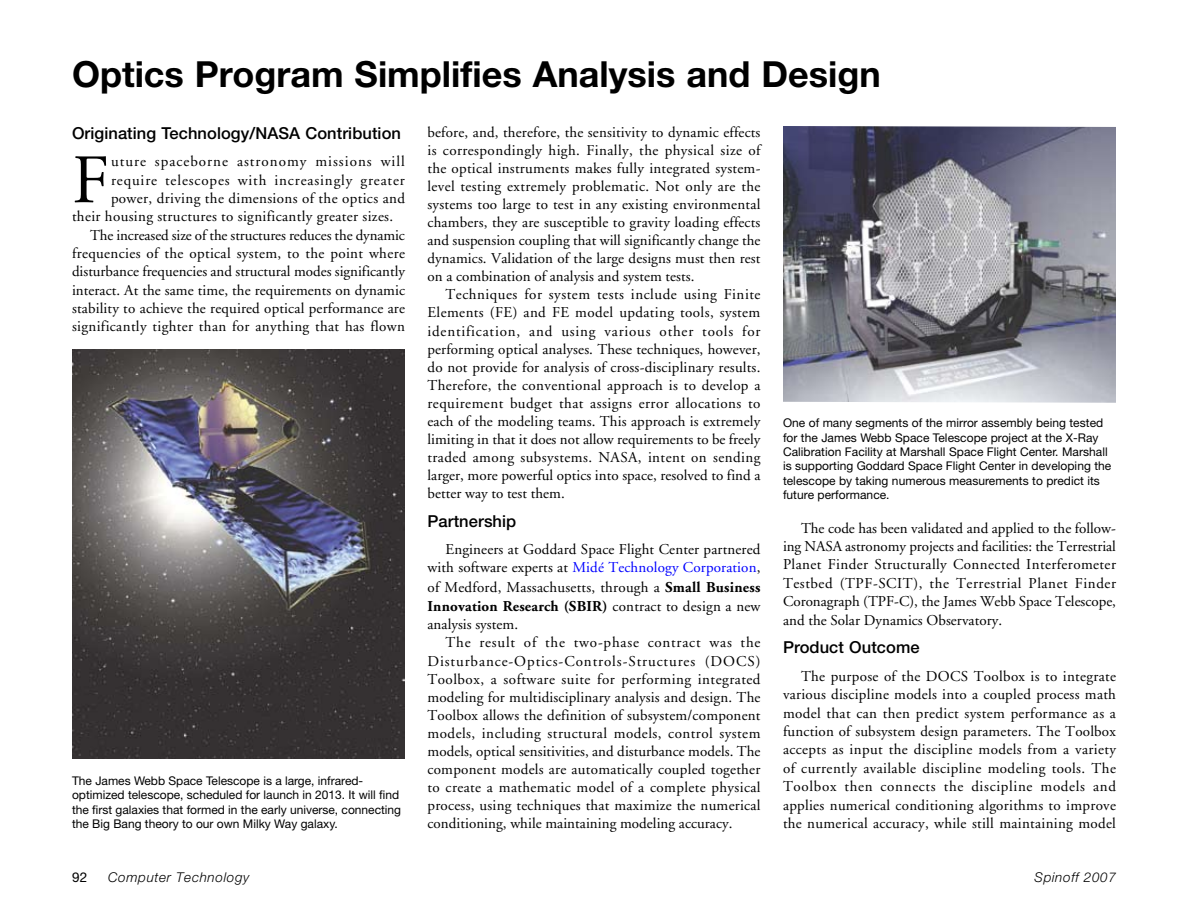
<style>
.page{position:relative;width:1188px;height:918px;background:#fff}
.page>*{position:absolute;margin:0;border:0;box-sizing:border-box;transform-origin:0 0}
.Drop_Cap{font:69.3px "Adobe Garamond";color:#000}
.t1{font:700 36px "Helvetica Neue";color:#000}
.Subhead{font:500 16.5px "Helvetica Neue";letter-spacing:.005em;color:#000}
.Drop_Cap-2{font:15px/18px "Adobe Garamond";letter-spacing:.01em;color:#000;text-align:justify}
.Drop_Cap-3{font:15px "Adobe Garamond";letter-spacing:.06em;color:#000}
.Drop_Cap-4{font:15px "Adobe Garamond";letter-spacing:.07em;color:#000}
.Page___Left{font:italic 300 13.5px "Helvetica Neue";letter-spacing:.05em;color:#000}
.Page___Left-2{font:13.5px "Helvetica Neue";color:#000}
.t2{font:12px/14.4px "Helvetica Neue";letter-spacing:.005em;color:#000}
.s1{color:#00f}
.s2{font-weight:700}
</style>
<div class="page">
<img style="left:72px;top:349px;width:333px;height:410px">
<img style="left:783px;top:126px;width:333px;height:277px">
<p class="t1" style="left:72px;top:52px;width:810px">Optics Program Simplifies Analysis and Design</p>
<p class="Subhead" style="left:72px;top:123px;width:331px">Originating Technology/NASA Contribution</p>
<p class="Drop_Cap" style="left:72px;top:143px;width:39px">F</p>
<p class="Drop_Cap-4" style="left:111px;top:153px;width:295px">uture spaceborne astronomy missions will</p>
<p class="Drop_Cap-3" style="left:111px;top:172px;width:295px">require telescopes with increasingly greater</p>
<p class="Drop_Cap-2" style="left:111px;top:189px;width:296px">power, driving the dimensions of the optics and</p>
<p class="Drop_Cap-2" style="left:72px;top:208px;width:323px">their housing structures to significantly greater sizes.</p>
<p class="Drop_Cap-2" style="left:72px;top:226px;width:335px;text-indent:18px">The increased size of the structures reduces the dynamic frequencies of the optical system, to the point where disturbance frequencies and structural modes significantly interact. At the same time, the requirements on dynamic stability to achieve the required optical performance are significantly tighter than for anything that has flown</p>
<p class="t2" style="left:72px;top:773px;width:331px">The James Webb Space Telescope is a large, infrared&shy;optimized telescope, scheduled for launch in 2013. It will find the first galaxies that formed in the early universe, connecting the Big Bang theory to our own Milky Way galaxy.</p>
<p class="Drop_Cap-2" style="left:428px;top:124px;width:335px">before, and, therefore, the sensitivity to dynamic effects is correspondingly high. Finally, the physical size of the optical instruments makes fully integrated system&shy;level testing extremely problematic. Not only are the systems too large to test in any existing environmental chambers, they are susceptible to gravity loading effects and suspension coupling that will significantly change the dynamics. Validation of the large designs must then rest on a combination of analysis and system tests.</p>
<p class="Drop_Cap-2" style="left:428px;top:286px;width:335px;text-indent:18px">Techniques for system tests include using Finite Elements (FE) and FE model updating tools, system identification, and using various other tools for performing optical analyses. These techniques, however, do not provide for analysis of cross-disciplinary results.<br>Therefore, the conventional approach is to develop a requirement budget that assigns error allocations to each of the modeling teams. This approach is extremely limiting in that it does not allow requirements to be freely traded among subsystems. NASA, intent on sending larger, more powerful optics into space, resolved to find a better way to test them.</p>
<p class="Subhead" style="left:428px;top:511px;width:90px">Partnership</p>
<p class="Drop_Cap-2" style="left:428px;top:540px;width:335px;text-align:right">Engineers at Goddard Space Flight Center partnered with software experts at <span class="s1">Midé Technology Corporation</span>,</p>
<p class="Drop_Cap-2" style="left:428px;top:577px;width:335px;line-height:19.8px">of Medford, Massachusetts, through a <span class="s2">Small Business<br>Innovation Research (SBIR)</span> contract to design a new</p>
<p class="Drop_Cap-2" style="left:428px;top:616px;width:92px">analysis system.</p>
<p class="Drop_Cap-2" style="left:428px;top:634px;width:335px;text-indent:18px">The result of the two-phase contract was the Disturbance-Optics-Controls-Structures (DOCS)<br>Toolbox, a software suite for performing integrated modeling for multidisciplinary analysis and design. The Toolbox allows the definition of subsystem/component models, including structural models, control system models, optical sensitivities, and disturbance models. The component models are automatically coupled together to create a mathematic model of a complete physical process, using techniques that maximize the numerical conditioning, while maintaining modeling accuracy.</p>
<p class="t2" style="left:783px;top:416px;width:330px">One of many segments of the mirror assembly being tested for the James Webb Space Telescope project at the X-Ray Calibration Facility at Marshall Space Flight Center. Marshall is supporting Goddard Space Flight Center in developing the telescope by taking numerous measurements to predict its future performance.</p>
<p class="Drop_Cap-2" style="left:783px;top:519px;width:335px;line-height:18.5px;text-indent:18px">The code has been validated and applied to the follow&shy;ing NASA astronomy projects and facilities: the Terrestrial Planet Finder Structurally Connected Interferometer Testbed (TPF-SCIT), the Terrestrial Planet Finder Coronagraph (TPF-C), the James Webb Space Telescope, and the Solar Dynamics Observatory.</p>
<p class="Subhead" style="left:783px;top:638px;width:138px">Product Outcome</p>
<p class="Drop_Cap-2" style="left:783px;top:667px;width:335px;line-height:18.5px;text-indent:18px">The purpose of the DOCS Toolbox is to integrate various discipline models into a coupled process math model that can then predict system performance as a function of subsystem design parameters. The Toolbox accepts as input the discipline models from a variety of currently available discipline modeling tools. The Toolbox then connects the discipline models and applies numerical conditioning algorithms to improve the numerical accuracy, while still maintaining model</p>
<p class="Page___Left-2" style="left:72px;top:869px;width:16px">92</p>
<p class="Page___Left" style="left:108px;top:869px;width:143px">Computer Technology</p>
<p class="Page___Left" style="left:1034px;top:869px;width:83px">Spinoff 2007</p>
</div>
